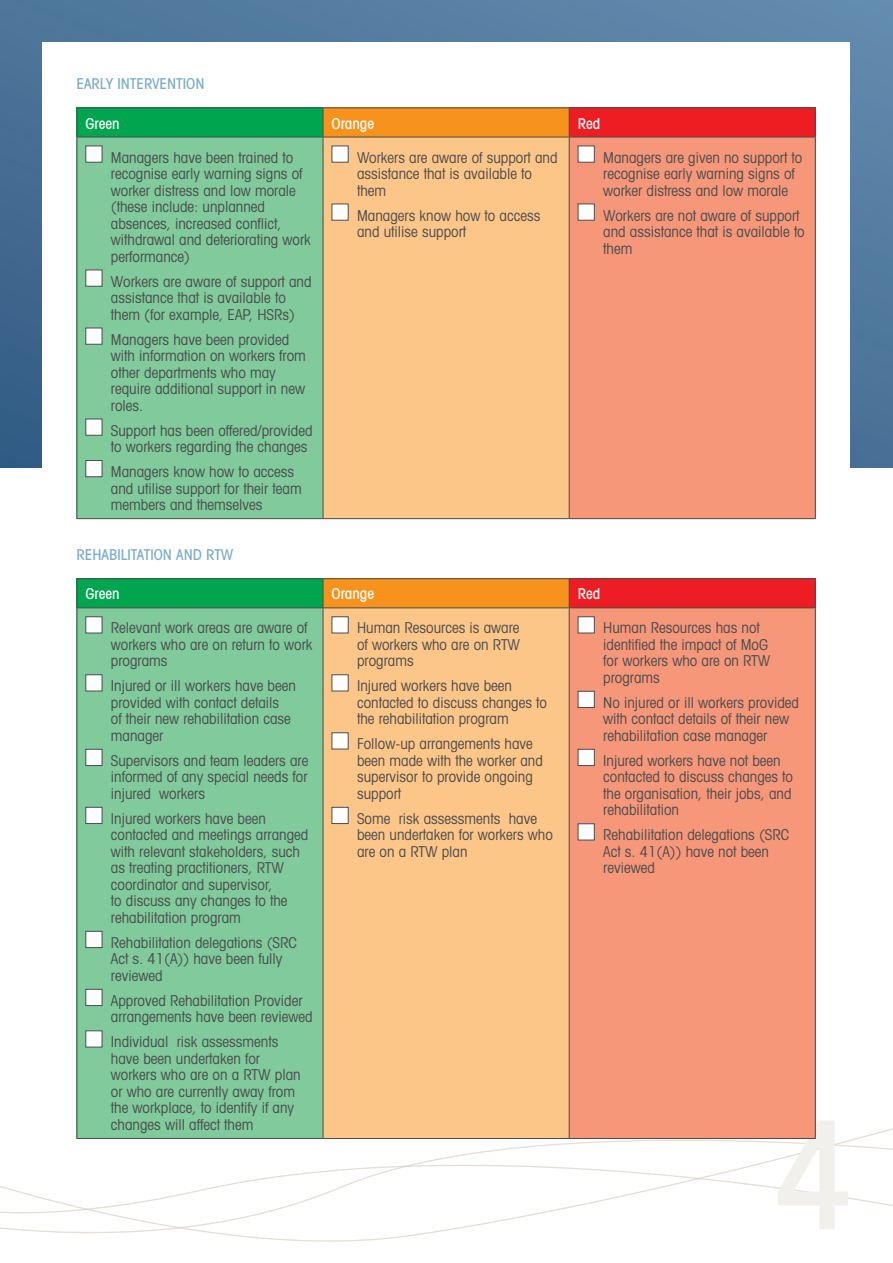
<style>
.page{position:relative;width:893px;height:1263px;background:#fff}
.page>*{position:absolute;margin:0;border:0;box-sizing:border-box;transform-origin:0 0}
.TT_bullets{font:condensed 15px/16.5px "Avant Garde";color:#4b4c4d}
.Heading_1{font:500 condensed 15px "Avant Garde";color:#7dadcb}
.Text{font:500 condensed 15px "Avant Garde";color:#fff}
</style>
<div class="page">
<svg style="left:0;top:1108px;width:893px;height:134px"></svg>
<svg style="left:0;top:0;width:893px;height:468px;background:#527a9e"></svg>
<div style="left:43px;top:43px;width:807px;height:478px;background:#fff"></div>
<div style="left:77px;top:108px;width:246px;height:29px;background:#00a54f"></div>
<div style="left:323px;top:108px;width:246px;height:29px;background:#f7931d"></div>
<div style="left:569px;top:108px;width:246px;height:29px;background:#ee1d23"></div>
<div style="left:77px;top:137px;width:246px;height:382px;background:#80ca9c"></div>
<div style="left:323px;top:137px;width:246px;height:382px;background:#fdc689"></div>
<div style="left:569px;top:137px;width:246px;height:382px;background:#f6977a"></div>
<hr style="left:77px;top:107px;width:246px;height:1px;background:#4b4c4d">
<svg style="left:77px;top:108px;width:1px;height:29px"></svg>
<hr style="left:323px;top:107px;width:246px;height:1px;background:#4b4c4d">
<svg style="left:323px;top:108px;width:1px;height:29px"></svg>
<hr style="left:569px;top:107px;width:247px;height:1px;background:#4b4c4d">
<svg style="left:569px;top:108px;width:1px;height:29px"></svg>
<svg style="left:815px;top:108px;width:1px;height:29px"></svg>
<hr style="left:77px;top:137px;width:246px;height:1px;background:#4b4c4d">
<hr style="left:77px;top:137px;width:1px;height:381px;background:#4b4c4d">
<hr style="left:323px;top:137px;width:246px;height:1px;background:#4b4c4d">
<hr style="left:323px;top:137px;width:1px;height:381px;background:#4b4c4d">
<hr style="left:569px;top:137px;width:247px;height:1px;background:#4b4c4d">
<hr style="left:569px;top:137px;width:1px;height:381px;background:#4b4c4d">
<hr style="left:815px;top:137px;width:1px;height:381px;background:#4b4c4d">
<hr style="left:77px;top:518px;width:246px;height:1px;background:#4b4c4d">
<hr style="left:323px;top:518px;width:246px;height:1px;background:#4b4c4d">
<hr style="left:569px;top:518px;width:247px;height:1px;background:#4b4c4d">
<div style="left:85px;top:146px;width:17px;height:17px;background:#fff;border:1px solid #4b4c4d"></div>
<div style="left:85px;top:270px;width:17px;height:17px;background:#fff;border:1px solid #4b4c4d"></div>
<div style="left:85px;top:328px;width:17px;height:17px;background:#fff;border:1px solid #4b4c4d"></div>
<div style="left:85px;top:419px;width:17px;height:17px;background:#fff;border:1px solid #4b4c4d"></div>
<div style="left:85px;top:460px;width:17px;height:17px;background:#fff;border:1px solid #4b4c4d"></div>
<div style="left:332px;top:146px;width:17px;height:17px;background:#fff;border:1px solid #4b4c4d"></div>
<div style="left:332px;top:204px;width:17px;height:17px;background:#fff;border:1px solid #4b4c4d"></div>
<div style="left:578px;top:146px;width:17px;height:17px;background:#fff;border:1px solid #4b4c4d"></div>
<div style="left:578px;top:204px;width:17px;height:17px;background:#fff;border:1px solid #4b4c4d"></div>
<div style="left:77px;top:579px;width:246px;height:29px;background:#00a54f"></div>
<div style="left:323px;top:579px;width:246px;height:29px;background:#f7931d"></div>
<div style="left:569px;top:579px;width:246px;height:29px;background:#ee1d23"></div>
<div style="left:77px;top:608px;width:246px;height:530px;background:#80ca9c"></div>
<div style="left:323px;top:608px;width:246px;height:530px;background:#fdc689"></div>
<div style="left:569px;top:608px;width:246px;height:530px;background:#f6977a"></div>
<hr style="left:77px;top:578px;width:246px;height:1px;background:#4b4c4d">
<svg style="left:77px;top:579px;width:1px;height:28px"></svg>
<hr style="left:323px;top:578px;width:246px;height:1px;background:#4b4c4d">
<svg style="left:323px;top:579px;width:1px;height:28px"></svg>
<hr style="left:569px;top:578px;width:247px;height:1px;background:#4b4c4d">
<svg style="left:569px;top:579px;width:1px;height:28px"></svg>
<svg style="left:815px;top:579px;width:1px;height:28px"></svg>
<hr style="left:77px;top:607px;width:246px;height:1px;background:#4b4c4d">
<hr style="left:77px;top:608px;width:1px;height:530px;background:#4b4c4d">
<hr style="left:323px;top:607px;width:246px;height:1px;background:#4b4c4d">
<hr style="left:323px;top:608px;width:1px;height:530px;background:#4b4c4d">
<hr style="left:569px;top:607px;width:247px;height:1px;background:#4b4c4d">
<hr style="left:569px;top:608px;width:1px;height:530px;background:#4b4c4d">
<hr style="left:815px;top:608px;width:1px;height:530px;background:#4b4c4d">
<hr style="left:77px;top:1138px;width:246px;height:1px;background:#4b4c4d">
<hr style="left:323px;top:1138px;width:246px;height:1px;background:#4b4c4d">
<hr style="left:569px;top:1138px;width:247px;height:1px;background:#4b4c4d">
<div style="left:85px;top:616px;width:17px;height:17px;background:#fff;border:1px solid #4b4c4d"></div>
<div style="left:85px;top:674px;width:17px;height:17px;background:#fff;border:1px solid #4b4c4d"></div>
<div style="left:85px;top:749px;width:17px;height:17px;background:#fff;border:1px solid #4b4c4d"></div>
<div style="left:85px;top:807px;width:17px;height:17px;background:#fff;border:1px solid #4b4c4d"></div>
<div style="left:85px;top:931px;width:17px;height:17px;background:#fff;border:1px solid #4b4c4d"></div>
<div style="left:85px;top:989px;width:17px;height:17px;background:#fff;border:1px solid #4b4c4d"></div>
<div style="left:85px;top:1030px;width:17px;height:17px;background:#fff;border:1px solid #4b4c4d"></div>
<div style="left:332px;top:616px;width:17px;height:17px;background:#fff;border:1px solid #4b4c4d"></div>
<div style="left:332px;top:674px;width:17px;height:17px;background:#fff;border:1px solid #4b4c4d"></div>
<div style="left:332px;top:732px;width:17px;height:17px;background:#fff;border:1px solid #4b4c4d"></div>
<div style="left:332px;top:807px;width:17px;height:17px;background:#fff;border:1px solid #4b4c4d"></div>
<div style="left:578px;top:616px;width:17px;height:17px;background:#fff;border:1px solid #4b4c4d"></div>
<div style="left:578px;top:691px;width:17px;height:17px;background:#fff;border:1px solid #4b4c4d"></div>
<div style="left:578px;top:749px;width:17px;height:17px;background:#fff;border:1px solid #4b4c4d"></div>
<div style="left:578px;top:823px;width:17px;height:17px;background:#fff;border:1px solid #4b4c4d"></div>
<p class="Heading_1" style="left:77px;top:74px;width:130px">EARLY INTERVENTION</p>
<p class="Text" style="left:85px;top:114px;width:36px">Green</p>
<p class="Text" style="left:332px;top:114px;width:44px">Orange</p>
<p class="Text" style="left:578px;top:114px;width:24px">Red</p>
<p class="TT_bullets" style="left:111px;top:149px;width:201px">Managers have been trained to recognise early warning signs of worker distress and low morale (these include: unplanned absences, increased conflict, withdrawal and deteriorating work performance)</p>
<p class="TT_bullets" style="left:111px;top:273px;width:202px">Workers are aware of support and assistance that is available to them (for example, EAP, HSRs)</p>
<p class="TT_bullets" style="left:111px;top:331px;width:197px">Managers have been provided with information on workers from other departments who may require additional support in new roles.</p>
<p class="TT_bullets" style="left:111px;top:422px;width:203px">Support has been offered/provided to workers regarding the changes</p>
<p class="TT_bullets" style="left:111px;top:463px;width:192px">Managers know how to access and utilise support for their team members and themselves</p>
<p class="TT_bullets" style="left:357px;top:149px;width:202px">Workers are aware of support and assistance that is available to them</p>
<p class="TT_bullets" style="left:357px;top:207px;width:185px">Managers know how to access and utilise support</p>
<p class="TT_bullets" style="left:603px;top:149px;width:201px">Managers are given no support to recognise early warning signs of worker distress and low morale</p>
<p class="TT_bullets" style="left:603px;top:207px;width:203px">Workers are not aware of support and assistance that is available to them</p>
<p class="Heading_1" style="left:77px;top:545px;width:158px">REHABILITATION AND RTW</p>
<p class="Text" style="left:85px;top:585px;width:36px">Green</p>
<p class="Text" style="left:332px;top:585px;width:44px">Orange</p>
<p class="Text" style="left:578px;top:585px;width:24px">Red</p>
<p class="TT_bullets" style="left:111px;top:619px;width:203px">Relevant work areas are aware of workers who are on return to work programs</p>
<p class="TT_bullets" style="left:111px;top:677px;width:186px">Injured or ill workers have been provided with contact details<br>of their new rehabilitation case manager</p>
<p class="TT_bullets" style="left:111px;top:752px;width:199px;text-align:justify">Supervisors and team leaders are informed of any special needs for injured workers</p>
<p class="TT_bullets" style="left:111px;top:810px;width:199px">Injured workers have been contacted and meetings arranged with relevant stakeholders, such as treating practitioners, RTW coordinator and supervisor,<br>to discuss any changes to the rehabilitation program</p>
<p class="TT_bullets" style="left:111px;top:934px;width:187px">Rehabilitation delegations (SRC<br>Act s. 41(A)) have been fully reviewed</p>
<p class="TT_bullets" style="left:111px;top:992px;width:203px">Approved Rehabilitation Provider arrangements have been reviewed</p>
<p class="TT_bullets" style="left:111px;top:1033px;width:191px">Individual risk assessments have been undertaken for workers who are on a RTW plan or who are currently away from the workplace, to identify if any changes will affect them</p>
<p class="TT_bullets" style="left:357px;top:619px;width:165px;text-align:justify">Human Resources is aware of workers who are on RTW programs</p>
<p class="TT_bullets" style="left:357px;top:677px;width:191px">Injured workers have been contacted to discuss changes to the rehabilitation program</p>
<p class="TT_bullets" style="left:357px;top:735px;width:187px">Follow-up arrangements have been made with the worker and supervisor to provide ongoing support</p>
<p class="TT_bullets" style="left:357px;top:810px;width:197px">Some risk assessments have been undertaken for workers who are on a RTW plan</p>
<p class="TT_bullets" style="left:603px;top:619px;width:169px">Human Resources has not identified the impact of MoG for workers who are on RTW programs</p>
<p class="TT_bullets" style="left:603px;top:694px;width:197px">No injured or ill workers provided with contact details of their new rehabilitation case manager</p>
<p class="TT_bullets" style="left:603px;top:752px;width:191px">Injured workers have not been contacted to discuss changes to the organisation, their jobs, and rehabilitation</p>
<p class="TT_bullets" style="left:603px;top:826px;width:187px">Rehabilitation delegations (SRC<br>Act s. 41(A)) have not been reviewed</p>
</div>
